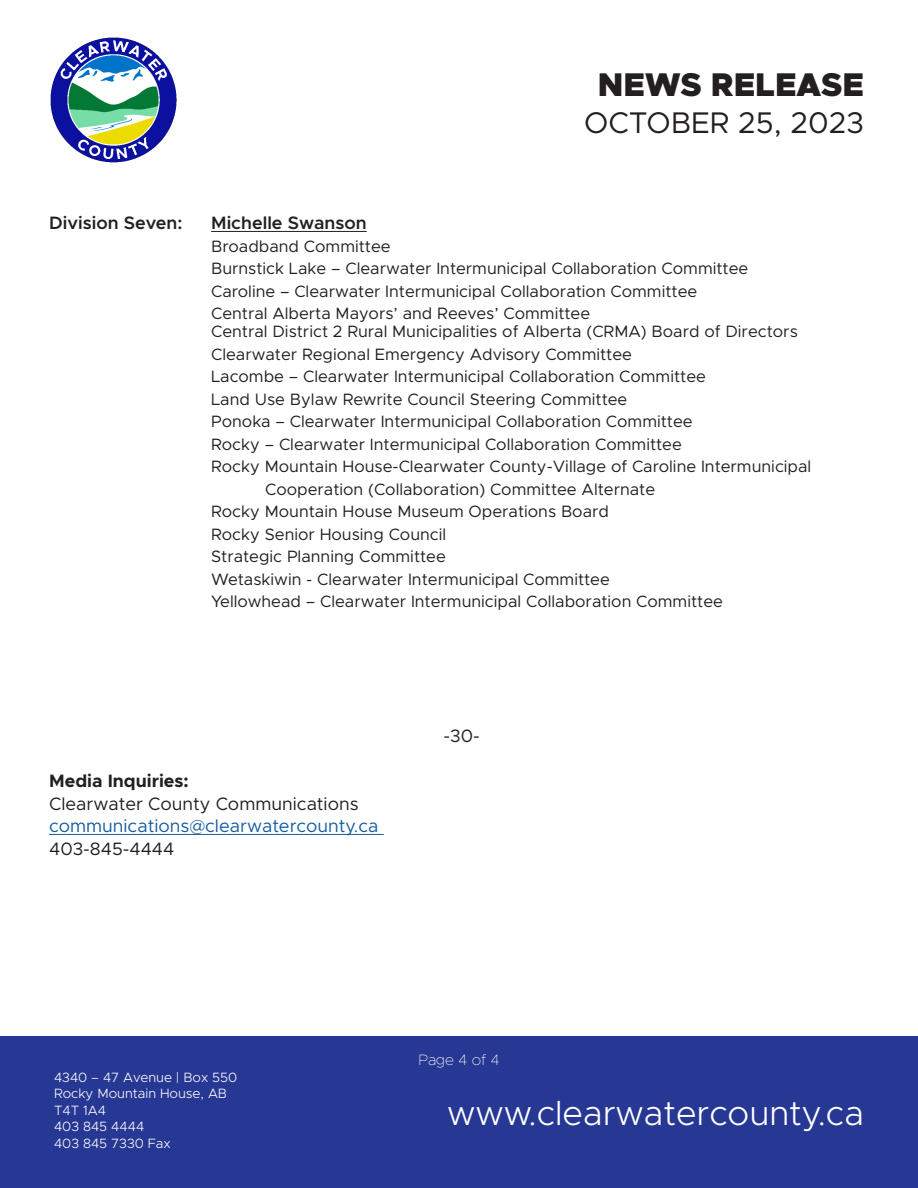
<style>
.page{position:relative;width:918px;height:1188px;background:#fff}
.page>*{position:absolute;margin:0;border:0;box-sizing:border-box;transform-origin:0 0}
.t1{font:300 34.5px "Metropolis";color:#fff}
.t2{font:900 33px "Metropolis";color:#231f20}
.t3{font:30px "Metropolis";color:#231f20}
.t4{font:18px "Metropolis";color:#231f20}
.t5{font:18px "Metropolis";color:#175d9e}
.t6{font:600 18px "Metropolis";color:#231f20}
.t7{font:700 18px "Metropolis";color:#231f20}
.t8{font:16.5px "Metropolis";color:#231f20}
.t9{font:100 15px "Metropolis";color:#fff}
.t10{font:300 13.5px "Metropolis";color:#fff}
</style>
<div class="page">
<div style="left:0;top:1037px;width:918px;height:151px;background:#273894"></div>
<img style="left:50px;top:37px;width:127px;height:126px">
<hr style="left:211px;top:231px;width:156px;height:1px;background:#231f20">
<hr style="left:49px;top:834px;width:335px;height:1px;background:#175d9e">
<p class="t2" style="left:598px;top:64px;width:268px">NEWS RELEASE</p>
<p class="t3" style="left:584px;top:104px;width:281px">OCTOBER 25, 2023</p>
<p class="t6" style="left:49px;top:212px;width:135px">Division Seven:</p>
<p class="t6" style="left:211px;top:212px;width:157px">Michelle Swanson</p>
<p class="t8" style="left:211px;top:236px;width:181px">Broadband Committee</p>
<p class="t8" style="left:211px;top:258px;width:539px">Burnstick Lake – Clearwater Intermunicipal Collaboration Committee</p>
<p class="t8" style="left:211px;top:281px;width:488px">Caroline – Clearwater Intermunicipal Collaboration Committee</p>
<p class="t8" style="left:211px;top:303px;width:381px">Central Alberta Mayors’ and Reeves’ Committee</p>
<p class="t8" style="left:211px;top:321px;width:588px">Central District 2 Rural Municipalities of Alberta (CRMA) Board of Directors</p>
<p class="t8" style="left:211px;top:344px;width:422px">Clearwater Regional Emergency Advisory Committee</p>
<p class="t8" style="left:211px;top:366px;width:496px">Lacombe – Clearwater Intermunicipal Collaboration Committee</p>
<p class="t8" style="left:211px;top:389px;width:418px">Land Use Bylaw Rewrite Council Steering Committee</p>
<p class="t8" style="left:211px;top:411px;width:483px">Ponoka – Clearwater Intermunicipal Collaboration Committee</p>
<p class="t8" style="left:211px;top:434px;width:472px">Rocky – Clearwater Intermunicipal Collaboration Committee</p>
<p class="t8" style="left:211px;top:456px;width:602px">Rocky Mountain House-Clearwater County-Village of Caroline Intermunicipal</p>
<p class="t8" style="left:265px;top:479px;width:392px">Cooperation (Collaboration) Committee Alternate</p>
<p class="t8" style="left:211px;top:501px;width:399px">Rocky Mountain House Museum Operations Board</p>
<p class="t8" style="left:211px;top:524px;width:237px">Rocky Senior Housing Council</p>
<p class="t8" style="left:211px;top:546px;width:236px">Strategic Planning Committee</p>
<p class="t8" style="left:211px;top:569px;width:400px">Wetaskiwin - Clearwater Intermunicipal Committee</p>
<p class="t8" style="left:211px;top:591px;width:513px">Yellowhead – Clearwater Intermunicipal Collaboration Committee</p>
<p class="t7" style="left:49px;top:769px;width:141px">Media Inquiries:</p>
<p class="t4" style="left:49px;top:792px;width:311px">Clearwater County Communications</p>
<p class="t5" style="left:49px;top:815px;width:331px">communications@clearwatercounty.ca</p>
<p class="t4" style="left:49px;top:837px;width:127px">403-845-4444</p>
<p class="t4" style="left:443px;top:725px;width:38px">-30-</p>
<p class="t10" style="left:54px;top:1069px;width:185px">4340 – 47 Avenue | Box 550</p>
<p class="t10" style="left:54px;top:1085px;width:175px">Rocky Mountain House, AB</p>
<p class="t10" style="left:54px;top:1102px;width:54px">T4T 1A4</p>
<p class="t10" style="left:54px;top:1118px;width:92px">403 845 4444</p>
<p class="t10" style="left:54px;top:1135px;width:118px">403 845 7330 Fax</p>
<p class="t9" style="left:418px;top:1051px;width:83px">Page 4 of 4</p>
<p class="t1" style="left:447px;top:1091px;width:418px">www.clearwatercounty.ca</p>
</div>
